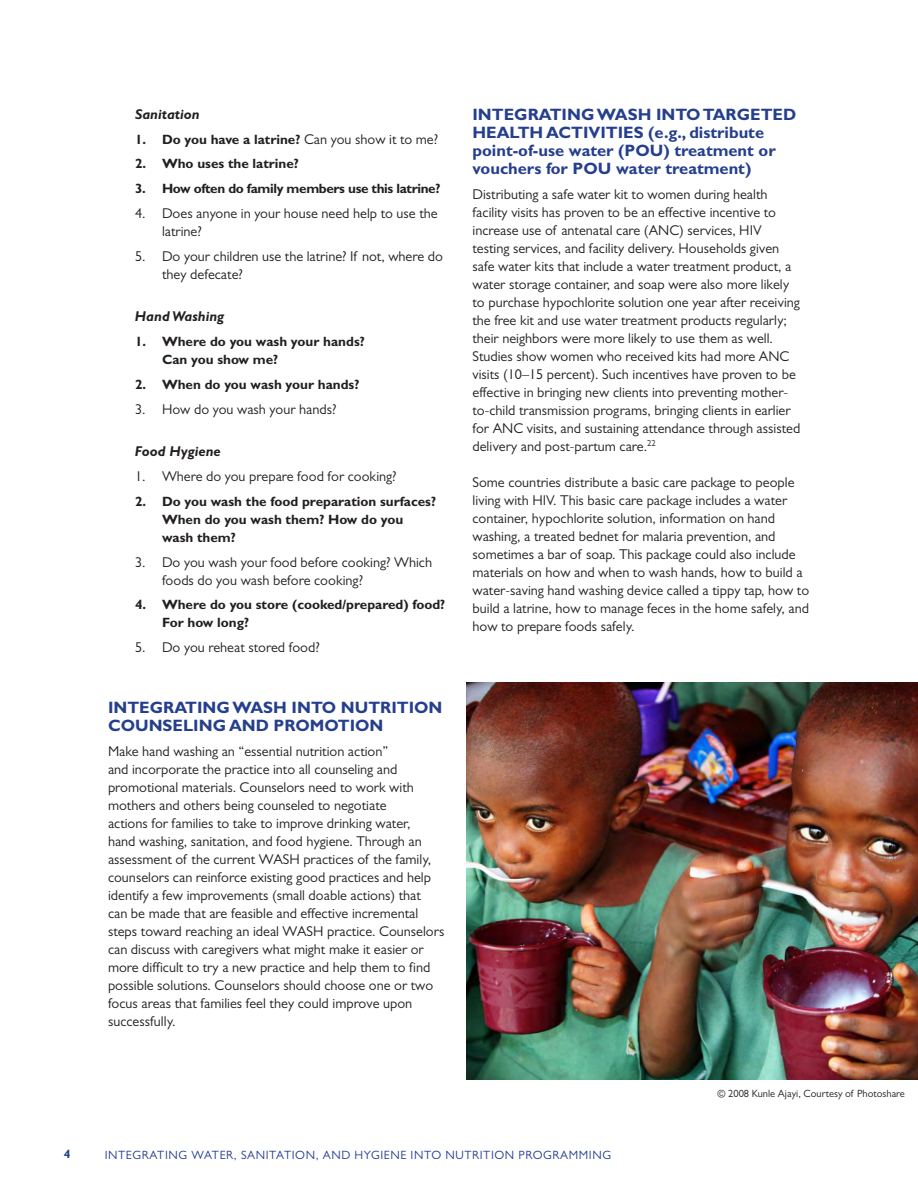
<style>
.page{position:relative;width:918px;height:1188px;background:#fff}
.page>*{position:absolute;margin:0;border:0;box-sizing:border-box;transform-origin:0 0}
.subheads{font:700 16.5px/18px "Gill Sans";color:#253f8e}
.body_text{font:14.25px/18px "Gill Sans";color:#231f20}
.body_text-2{font:italic 700 14.25px "Gill Sans";color:#231f20}
.t1{font:700 13.5px/18px "Gill Sans";color:#231f20}
.t2{font:700 13.5px "Gill Sans";letter-spacing:-.025em;color:#231f20}
.t3{font:12px "Gill Sans";letter-spacing:.05em;color:#253f8e}
.t4{font:700 12px "Gill Sans";color:#253f8e}
.body_text-3{font:10.5px "Gill Sans";color:#231f20}
.s1{font-weight:400;font-size:14.25px}
</style>
<div class="page">
<img style="left:467px;top:683px;width:451px;height:397px">
<p class="body_text-2" style="left:135px;top:106px;width:66px">Sanitation</p>
<p class="t1" style="left:135px;top:130px;width:305px">1. Do you have a latrine? <span class="s1">Can you show it to me?</span></p>
<p class="t1" style="left:135px;top:155px;width:165px">2. Who uses the latrine?</p>
<p class="t2" style="left:135px;top:181px;width:307px">3. How often do family members use this latrine?</p>
<p class="body_text" style="left:162px;top:204px;width:277px;text-indent:-27px">4. Does anyone in your house need help to use the latrine?</p>
<p class="body_text" style="left:162px;top:247px;width:283px;text-indent:-27px">5. Do your children use the latrine? If not, where do they defecate?</p>
<p class="body_text-2" style="left:135px;top:308px;width:91px">Hand Washing</p>
<p class="t1" style="left:162px;top:333px;width:204px;text-indent:-27px">1. Where do you wash your hands?<br>Can you show me?</p>
<p class="t1" style="left:135px;top:375px;width:226px">2. When do you wash your hands?</p>
<p class="body_text" style="left:135px;top:400px;width:203px">3. How do you wash your hands?</p>
<p class="body_text-2" style="left:135px;top:443px;width:87px">Food Hygiene</p>
<p class="body_text" style="left:135px;top:467px;width:263px">1. Where do you prepare food for cooking?</p>
<p class="t1" style="left:162px;top:492px;width:276px;text-indent:-27px">2. Do you wash the food preparation surfaces?<br>When do you wash them? How do you wash them?</p>
<p class="body_text" style="left:162px;top:553px;width:272px;text-indent:-27px">3. Do you wash your food before cooking? Which foods do you wash before cooking?</p>
<p class="t1" style="left:162px;top:596px;width:285px;text-indent:-27px">4. Where do you store (cooked/prepared) food?<br>For how long?</p>
<p class="body_text" style="left:135px;top:638px;width:186px">5. Do you reheat stored food?</p>
<p class="subheads" style="left:108px;top:698px;width:336px">INTEGRATING WASH INTO NUTRITION<br>COUNSELING AND PROMOTION</p>
<p class="body_text" style="left:108px;top:742px;width:338px">Make hand washing an “essential nutrition action”<br>and incorporate the practice into all counseling and promotional materials. Counselors need to work with mothers and others being counseled to negotiate<br>actions for families to take to improve drinking water,<br>hand washing, sanitation, and food hygiene. Through an assessment of the current WASH practices of the family, counselors can reinforce existing good practices and help identify a few improvements (small doable actions) that<br>can be made that are feasible and effective incremental steps toward reaching an ideal WASH practice. Counselors can discuss with caregivers what might make it easier or more difficult to try a new practice and help them to find possible solutions. Counselors should choose one or two focus areas that families feel they could improve upon successfully.</p>
<p class="subheads" style="left:472px;top:106px;width:325px">INTEGRATING WASH INTO TARGETED HEALTH ACTIVITIES (e.g., distribute point-of-use water (POU) treatment or vouchers for POU water treatment)</p>
<p class="body_text" style="left:472px;top:185px;width:329px">Distributing a safe water kit to women during health facility visits has proven to be an effective incentive to increase use of antenatal care (ANC) services, HIV testing services, and facility delivery. Households given safe water kits that include a water treatment product, a water storage container, and soap were also more likely to purchase hypochlorite solution one year after receiving the free kit and use water treatment products regularly; their neighbors were more likely to use them as well.<br>Studies show women who received kits had more ANC visits (10–15 percent). Such incentives have proven to be effective in bringing new clients into preventing mother&shy;to-child transmission programs, bringing clients in earlier for ANC visits, and sustaining attendance through assisted delivery and post-partum care.<sup>22</sup></p>
<p class="body_text" style="left:473px;top:473px;width:338px">Some countries distribute a basic care package to people living with HIV. This basic care package includes a water container, hypochlorite solution, information on hand washing, a treated bednet for malaria prevention, and sometimes a bar of soap. This package could also include materials on how and when to wash hands, how to build a water-saving hand washing device called a tippy tap, how to build a latrine, how to manage feces in the home safely, and how to prepare foods safely.</p>
<p class="body_text-3" style="left:718px;top:1087px;width:189px">© 2008 Kunle Ajayi, Courtesy of Photoshare</p>
<p class="t4" style="left:64px;top:1147px;width:8px">4</p>
<p class="t3" style="left:105px;top:1149px;width:508px">INTEGRATING WATER, SANITATION, AND HYGIENE INTO NUTRITION PROGRAMMING</p>
</div>
